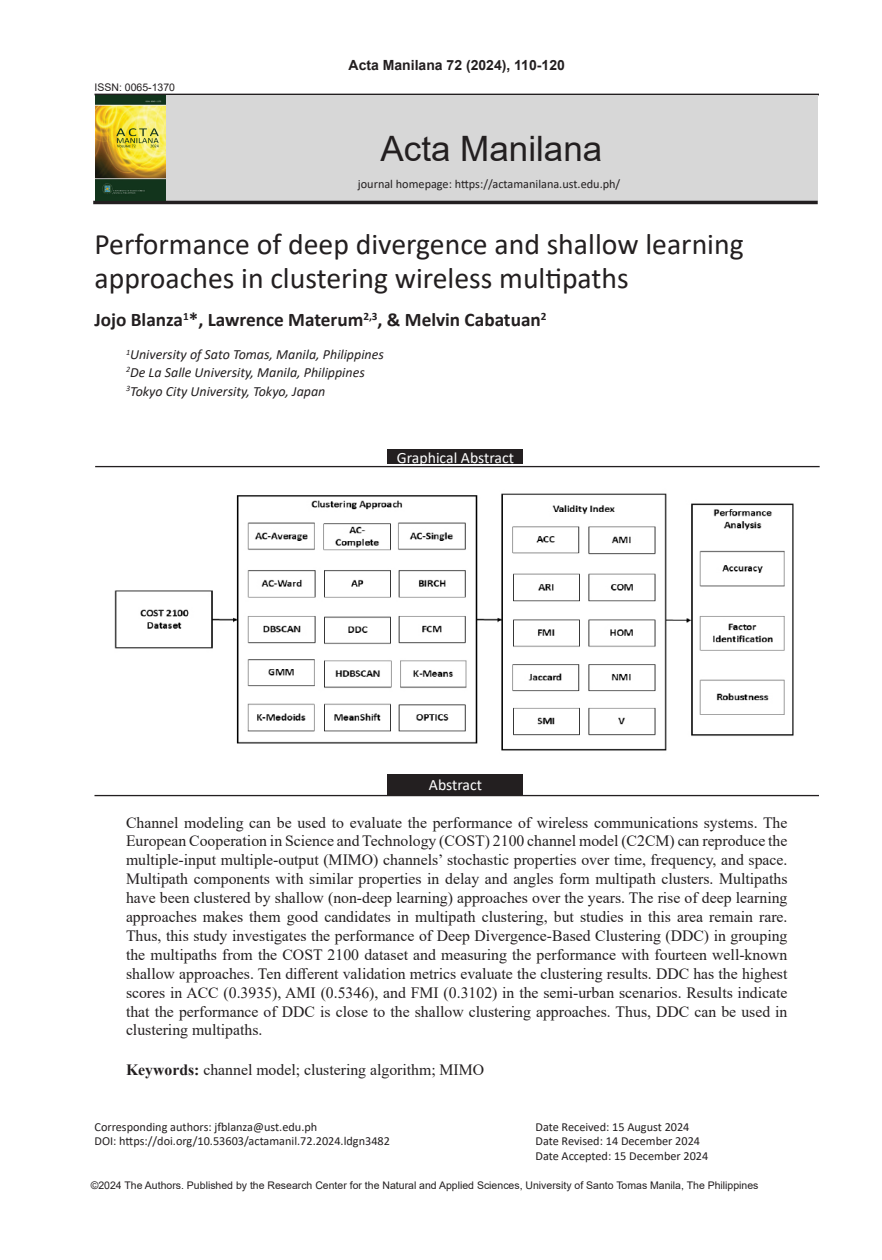
<style>
.page{position:relative;width:882px;height:1260px;background:#fff}
.page>*{position:absolute;margin:0;border:0;box-sizing:border-box;transform-origin:0 0}
.t1{font:35px "Arial";color:#231f20}
.t2{font:29.75px/33.2px "Calibri";color:#231f20}
.t3{font:700 19.25px "Calibri";color:#231f20}
.t4{font:15.75px/18.9px "Times New Roman";color:#231f20;text-align:justify}
.t5{font:15.75px "Calibri";color:#fff}
.t6{font:italic 14px/17.5px "Calibri";color:#231f20}
.t7{font:700 14px "Arial";color:#231f20}
.t8{font:12.25px/14.7px "Calibri";color:#231f20}
.t9{font:10.5px "Arial";color:#231f20}
.s1{font-weight:700}
</style>
<div class="page">
<hr style="left:95px;top:466px;width:725px;height:1px;background:#231f20">
<hr style="left:94px;top:94px;width:725px;height:1px;background:#231f20">
<div style="left:388px;top:774px;width:135px;height:20px;background:#231f20"></div>
<hr style="left:94px;top:795px;width:725px;height:1px;background:#231f20">
<div style="left:165px;top:95px;width:653px;height:106px;background:#d7d7d7"></div>
<hr style="left:93px;top:201px;width:725px;height:3px;background:#231f20">
<div style="left:388px;top:449px;width:135px;height:15px;background:#231f20"></div>
<img style="left:95px;top:95px;width:70px;height:106px">
<img style="left:114px;top:493px;width:680px;height:258px">
<p class="t9" style="left:94px;top:80px;width:82px">ISSN: 0065-1370</p>
<p class="t7" style="left:349px;top:55px;width:218px">Acta Manilana 72 (2024), 110-120</p>
<h1 class="t1" style="left:381px;top:124px;width:223px">Acta Manilana</h1>
<p class="t8" style="left:358px;top:177px;width:264px">journal homepage: https://actamanilana.ust.edu.ph/</p>
<p class="t2" style="left:94px;top:227px;width:651px">Performance of deep divergence and shallow learning approaches in clustering wireless multipaths</p>
<p class="t3" style="left:94px;top:306px;width:454px">Jojo Blanza<sup>1</sup>*, Lawrence Materum<sup>2,3</sup>, &amp; Melvin Cabatuan<sup>2</sup></p>
<p class="t6" style="left:126px;top:345px;width:259px"><sup>1</sup>University of Sato Tomas, Manila, Philippines<br><sup>2</sup>De La Salle University, Manila, Philippines</p>
<p class="t6" style="left:126px;top:382px;width:201px"><sup>3</sup>Tokyo City University, Tokyo, Japan</p>
<p class="t5" style="left:397px;top:446px;width:119px">Graphical Abstract</p>
<p class="t5" style="left:429px;top:774px;width:55px">Abstract</p>
<p class="t4" style="left:126px;top:812px;width:663px">Channel modeling can be used to evaluate the performance of wireless communications systems. The European Cooperation in Science and Technology (COST) 2100 channel model (C2CM) can reproduce the multiple-input multiple-output (MIMO) channels’ stochastic properties over time, frequency, and space.<br>Multipath components with similar properties in delay and angles form multipath clusters. Multipaths have been clustered by shallow (non-deep learning) approaches over the years. The rise of deep learning approaches makes them good candidates in multipath clustering, but studies in this area remain rare.<br>Thus, this study investigates the performance of Deep Divergence-Based Clustering (DDC) in grouping the multipaths from the COST 2100 dataset and measuring the performance with fourteen well-known shallow approaches. Ten different validation metrics evaluate the clustering results. DDC has the highest scores in ACC (0.3935), AMI (0.5346), and FMI (0.3102) in the semi-urban scenarios. Results indicate that the performance of DDC is close to the shallow clustering approaches. Thus, DDC can be used in clustering multipaths.</p>
<p class="t4" style="left:126px;top:1060px;width:360px"><span class="s1">Keywords:</span> channel model; clustering algorithm; MIMO</p>
<p class="t8" style="left:94px;top:1119px;width:224px">Corresponding authors: jfblanza@ust.edu.ph</p>
<p class="t8" style="left:536px;top:1119px;width:156px">Date Received: 15 August 2024</p>
<p class="t8" style="left:94px;top:1134px;width:297px">DOI: https://doi.org/10.53603/actamanil.72.2024.ldgn3482</p>
<p class="t8" style="left:536px;top:1134px;width:174px">Date Revised: 14 December 2024<br>Date Accepted: 15 December 2024</p>
<p class="t9" style="left:91px;top:1178px;width:669px">©2024 The Authors. Published by the Research Center for the Natural and Applied Sciences, University of Santo Tomas Manila, The Philippines</p>
</div>
